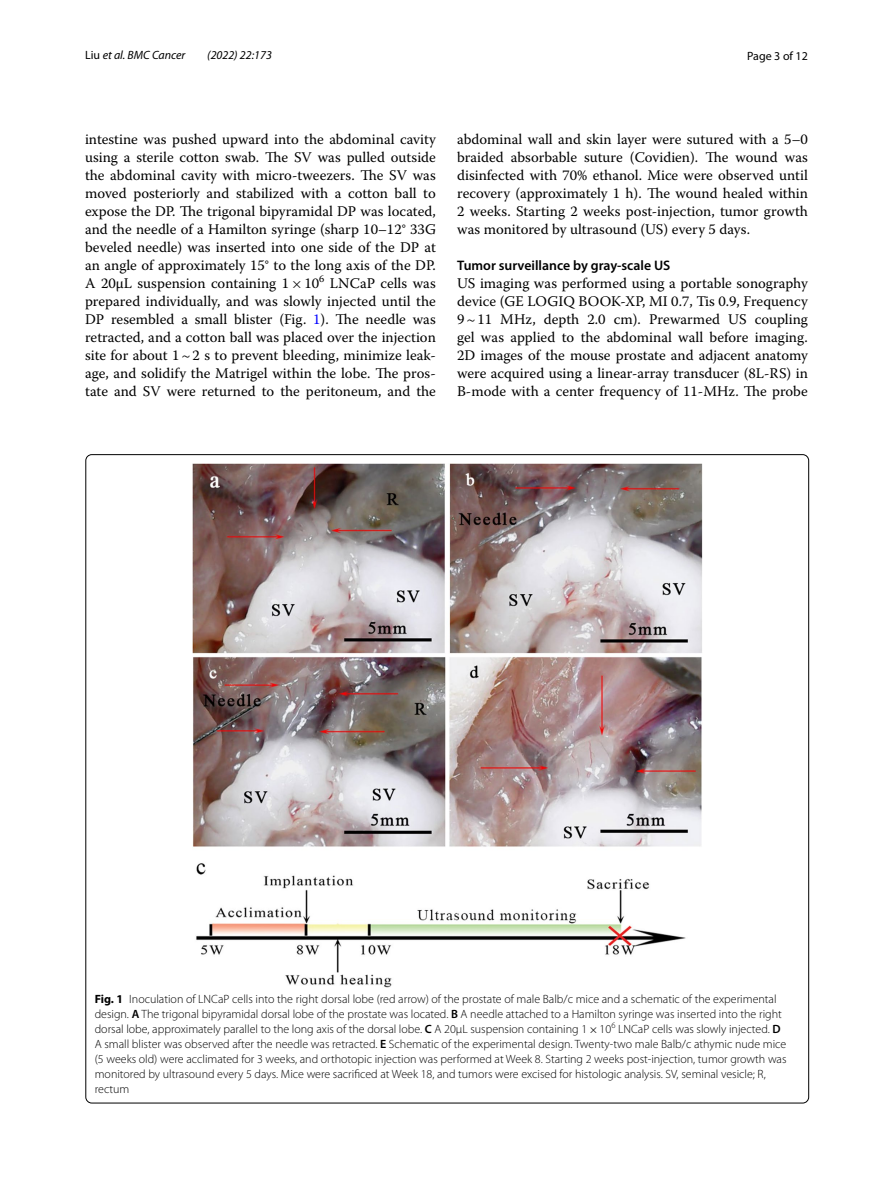
<style>
.page{position:relative;width:893px;height:1187px;background:#fff}
.page>*{position:absolute;margin:0;border:0;box-sizing:border-box;transform-origin:0 0}
.t1{font:14.7px/18px "Warnock Pro";color:#000;text-align:justify}
.t2{font:600 13.8px "Myriad Pro";color:#000}
.t3{font:300 12px/15px "Myriad Pro";color:#000}
.t4{font:italic 12px "Myriad Pro";color:#000}
.t5{font:12px "Myriad Pro";color:#000}
.s1{font-style:normal}
.s2{font-family:"MTSY"}
.s3{color:#00f}
.s4{font-weight:700}
.s5{font-weight:600}
.s6{font-family:"MTSY";font-weight:400}
</style>
<div class="page">
<img style="left:192px;top:463px;width:510px;height:524px">
<p class="t4" style="left:85px;top:48px;width:102px"><span class="s1">Liu</span> et al. BMC Cancer</p>
<p class="t4" style="left:207px;top:48px;width:66px">(2022) 22:173</p>
<p class="t5" style="left:747px;top:48px;width:62px">Page 3 of 12</p>
<p class="t1" style="left:85px;top:130px;width:352px">intestine was pushed upward into the abdominal cavity using a sterile cotton swab. The SV was pulled outside the abdominal cavity with micro-tweezers. The SV was moved posteriorly and stabilized with a cotton ball to expose the DP. The trigonal bipyramidal DP was located, and the needle of a Hamilton syringe (sharp 10–12° 33G beveled needle) was inserted into one side of the DP at an angle of approximately 15° to the long axis of the DP.<br>A 20μL suspension containing 1<span class="s2">×</span> -10<sup>6</sup> LNCaP cells was prepared individually, and was slowly injected until the DP resembled a small blister (Fig. <span class="s3">1</span>). The needle was retracted, and a cotton ball was placed over the injection site for about 1~2 s to prevent bleeding, minimize leak&shy;age, and solidify the Matrigel within the lobe. The pros&shy;tate and SV were returned to the peritoneum, and the</p>
<p class="t1" style="left:457px;top:130px;width:352px">abdominal wall and skin layer were sutured with a 5–0 braided absorbable suture (Covidien). The wound was disinfected with 70% ethanol. Mice were observed until recovery (approximately 1 h). The wound healed within 2 weeks. Starting 2 weeks post-injection, tumor growth was monitored by ultrasound (US) every 5 days.</p>
<p class="t2" style="left:457px;top:256px;width:215px">Tumor surveillance by gray‑scale US</p>
<p class="t1" style="left:457px;top:274px;width:352px">US imaging was performed using a portable sonography device (GE LOGIQ BOOK-XP, MI 0.7, Tis 0.9, Frequency 9~11 MHz, depth 2.0 cm). Prewarmed US coupling gel was applied to the abdominal wall before imaging.<br>2D images of the mouse prostate and adjacent anatomy were acquired using a linear-array transducer (8L-RS) in B-mode with a center frequency of 11-MHz. The probe</p>
<p class="t3" style="left:95px;top:991px;width:693px"><span class="s4">Fig. 1</span> Inoculation of LNCaP cells into the right dorsal lobe (red arrow) of the prostate of male Balb/c mice and a schematic of the experimental design. <span class="s5">A</span> The trigonal bipyramidal dorsal lobe of the prostate was located. <span class="s5">B</span> A needle attached to a Hamilton syringe was inserted into the right dorsal lobe, approximately parallel to the long axis of the dorsal lobe. <span class="s5">C</span> A 20μL suspension containing 1<span class="s6">×</span> -10<sup>6</sup> LNCaP cells was slowly injected. <span class="s5">D </span>A small blister was observed after the needle was retracted. <span class="s5">E</span> Schematic of the experimental design. Twenty-two male Balb/c athymic nude mice (5 weeks old) were acclimated for 3 weeks, and orthotopic injection was performed at Week 8. Starting 2 weeks post-injection, tumor growth was monitored by ultrasound every 5 days. Mice were sacrificed at Week 18, and tumors were excised for histologic analysis. SV, seminal vesicle; R, rectum</p>
</div>
